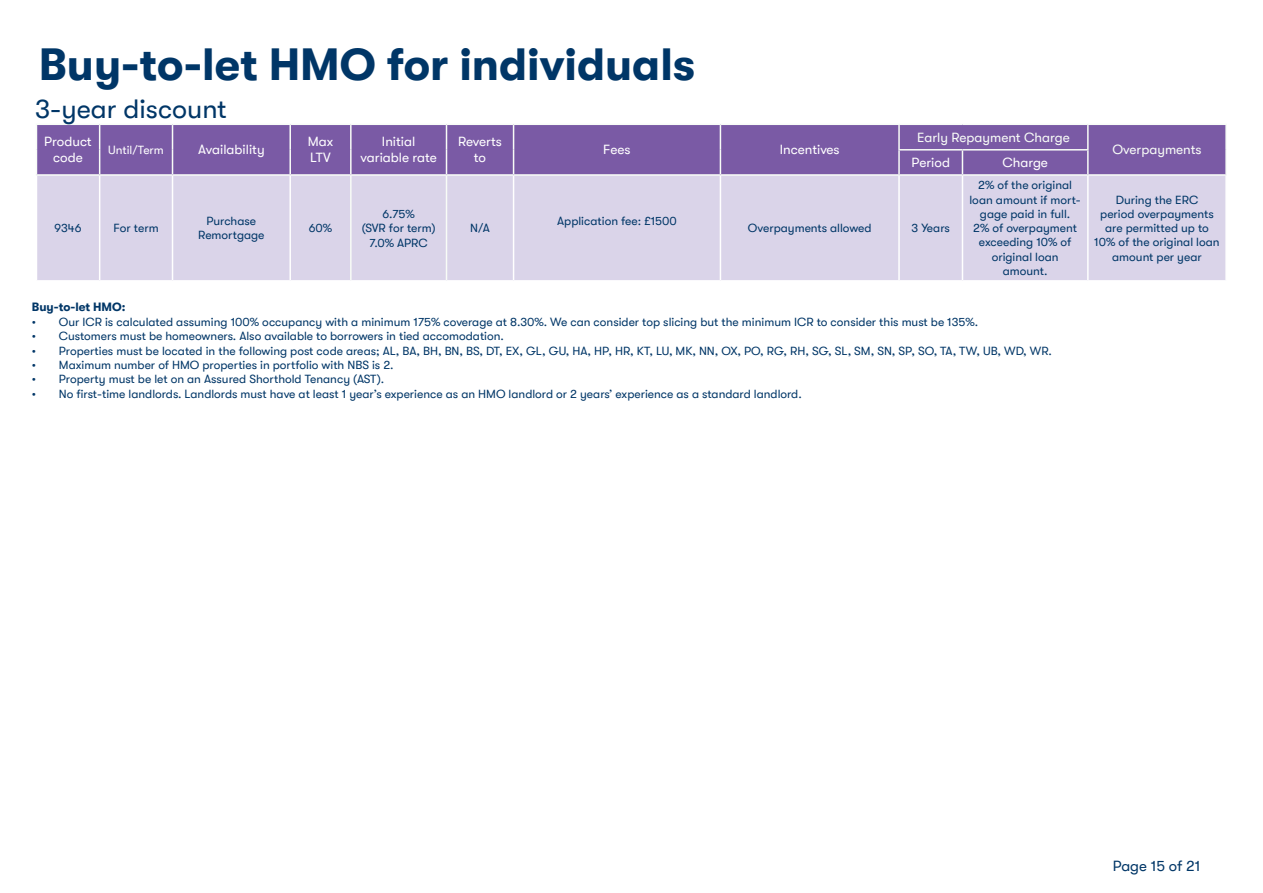
<style>
.page{position:relative;width:1263px;height:893px;background:#fff}
.page>*{position:absolute;margin:0;border:0;box-sizing:border-box;transform-origin:0 0}
.Main_Header{font:700 45px "GT Walsheim";color:#003667}
.Product_Header{font:27px "GT Walsheim";color:#003667}
.t1{font:15px "GT Walsheim";color:#003667}
.Table_header_text{font:13.5px/16.2px "GT Walsheim";color:#fff;text-align:center}
.Table_header_text-2{font:13.5px "GT Walsheim";color:#f8fcf7}
.Table_body_text{font:12px/14.2px "GT Walsheim";color:#003667;text-align:center}
.Table_body_text-2{font:700 12px "GT Walsheim";color:#003667}
.Table_header_text-3{font:12px "GT Walsheim";color:#fff}
</style>
<div class="page">
<div style="left:37px;top:125px;width:1188px;height:49px;background:#7a5aa5"></div>
<div style="left:37px;top:176px;width:1188px;height:104px;background:#dad4e9"></div>
<hr style="left:962px;top:176px;width:1px;height:104px;background:#fff">
<hr style="left:99px;top:176px;width:1px;height:104px;background:#fff">
<hr style="left:720px;top:176px;width:1px;height:104px;background:#fff">
<hr style="left:898px;top:176px;width:2px;height:104px;background:#fff">
<hr style="left:1087px;top:176px;width:2px;height:104px;background:#fff">
<hr style="left:513px;top:176px;width:1px;height:104px;background:#fff">
<hr style="left:290px;top:124px;width:61px;height:1px;background:#f8fcf7">
<hr style="left:290px;top:174px;width:61px;height:2px;background:#f8fcf7">
<hr style="left:446px;top:176px;width:1px;height:104px;background:#f8fcf7">
<hr style="left:351px;top:124px;width:95px;height:1px;background:#f8fcf7">
<hr style="left:350px;top:125px;width:2px;height:25px;background:#f8fcf7">
<hr style="left:350px;top:150px;width:2px;height:24px;background:#f8fcf7">
<hr style="left:351px;top:174px;width:95px;height:2px;background:#f8fcf7">
<hr style="left:446px;top:124px;width:68px;height:1px;background:#f8fcf7">
<hr style="left:514px;top:124px;width:206px;height:1px;background:#f8fcf7">
<hr style="left:720px;top:124px;width:179px;height:1px;background:#f8fcf7">
<svg style="left:446px;top:125px;width:1px;height:49px"></svg>
<svg style="left:513px;top:125px;width:1px;height:49px"></svg>
<svg style="left:720px;top:125px;width:1px;height:49px"></svg>
<hr style="left:446px;top:174px;width:68px;height:2px;background:#f8fcf7">
<hr style="left:514px;top:174px;width:206px;height:2px;background:#f8fcf7">
<hr style="left:720px;top:174px;width:179px;height:2px;background:#f8fcf7">
<hr style="left:898px;top:151px;width:2px;height:23px;background:#f8fcf7">
<svg style="left:962px;top:151px;width:1px;height:23px"></svg>
<hr style="left:899px;top:174px;width:63px;height:2px;background:#f8fcf7">
<hr style="left:962px;top:174px;width:126px;height:2px;background:#f8fcf7">
<hr style="left:899px;top:124px;width:63px;height:1px;background:#f8fcf7">
<hr style="left:898px;top:125px;width:2px;height:24px;background:#f8fcf7">
<hr style="left:962px;top:124px;width:126px;height:1px;background:#f8fcf7">
<hr style="left:898px;top:149px;width:64px;height:2px;background:#f8fcf7">
<hr style="left:962px;top:149px;width:127px;height:2px;background:#f8fcf7">
<hr style="left:1088px;top:124px;width:139px;height:1px;background:#f8fcf7">
<hr style="left:1087px;top:125px;width:2px;height:24px;background:#f8fcf7">
<hr style="left:1225px;top:125px;width:2px;height:25px;background:#f8fcf7">
<hr style="left:1087px;top:151px;width:2px;height:23px;background:#f8fcf7">
<hr style="left:1225px;top:150px;width:2px;height:24px;background:#f8fcf7">
<hr style="left:1088px;top:174px;width:139px;height:2px;background:#f8fcf7">
<hr style="left:36px;top:124px;width:64px;height:1px;background:#f8fcf7">
<hr style="left:100px;top:124px;width:72px;height:1px;background:#f8fcf7">
<hr style="left:172px;top:124px;width:118px;height:1px;background:#f8fcf7">
<hr style="left:289px;top:125px;width:2px;height:25px;background:#f8fcf7">
<svg style="left:99px;top:125px;width:1px;height:49px"></svg>
<svg style="left:172px;top:125px;width:1px;height:49px"></svg>
<hr style="left:289px;top:150px;width:2px;height:24px;background:#f8fcf7">
<hr style="left:36px;top:174px;width:64px;height:2px;background:#f8fcf7">
<hr style="left:100px;top:174px;width:72px;height:2px;background:#f8fcf7">
<hr style="left:172px;top:174px;width:118px;height:2px;background:#f8fcf7">
<hr style="left:289px;top:176px;width:2px;height:104px;background:#fff">
<hr style="left:350px;top:176px;width:2px;height:104px;background:#f8fcf7">
<hr style="left:172px;top:176px;width:1px;height:104px;background:#fff">
<p class="Main_Header" style="left:39px;top:39px;width:658px">Buy-to-let HMO for individuals</p>
<p class="Product_Header" style="left:35px;top:94px;width:193px">3-year discount</p>
<p class="Table_header_text" style="left:44px;top:134px;width:49px">Product code</p>
<p class="Table_header_text-3" style="left:108px;top:143px;width:57px">Until/Term</p>
<p class="Table_header_text" style="left:198px;top:142px;width:68px">Availability</p>
<p class="Table_header_text" style="left:308px;top:134px;width:27px;text-align:left">Max<br>LTV</p>
<p class="Table_header_text" style="left:382px;top:134px;width:35px">Initial</p>
<p class="Table_header_text" style="left:360px;top:150px;width:78px">variable rate</p>
<p class="Table_header_text" style="left:458px;top:134px;width:46px">Reverts to</p>
<p class="Table_header_text" style="left:603px;top:142px;width:29px">Fees</p>
<p class="Table_header_text" style="left:780px;top:142px;width:61px">Incentives</p>
<p class="Table_header_text-2" style="left:917px;top:130px;width:154px">Early Repayment Charge</p>
<p class="Table_header_text" style="left:911px;top:154px;width:40px">Period</p>
<p class="Table_header_text" style="left:1002px;top:154px;width:47px">Charge</p>
<p class="Table_body_text" style="left:54px;top:221px;width:29px">9346</p>
<p class="Table_body_text" style="left:113px;top:221px;width:47px">For term</p>
<p class="Table_body_text" style="left:207px;top:214px;width:51px">Purchase</p>
<p class="Table_body_text" style="left:198px;top:228px;width:68px">Remortgage</p>
<p class="Table_body_text" style="left:309px;top:221px;width:25px">60%</p>
<p class="Table_body_text" style="left:383px;top:207px;width:34px">6.75%</p>
<p class="Table_body_text" style="left:362px;top:221px;width:75px">(SVR for term)</p>
<p class="Table_body_text" style="left:370px;top:235px;width:60px">7.0% APRC</p>
<p class="Table_body_text" style="left:470px;top:221px;width:21px">N/A</p>
<p class="Table_body_text" style="left:557px;top:214px;width:121px">Application fee: £1500</p>
<p class="Table_body_text" style="left:748px;top:221px;width:125px">Overpayments allowed</p>
<p class="Table_body_text" style="left:911px;top:221px;width:40px">3 Years</p>
<p class="Table_body_text" style="left:969px;top:178px;width:113px">2% of the original loan amount if mort&shy;gage paid in full.</p>
<p class="Table_body_text" style="left:973px;top:221px;width:105px">2% of overpayment exceeding 10% of</p>
<p class="Table_body_text" style="left:992px;top:249px;width:69px">original loan amount.</p>
<p class="Table_body_text-2" style="left:32px;top:300px;width:95px">Buy-to-let HMO:</p>
<p class="Table_body_text" style="left:32px;top:315px;width:948px">• Our ICR is calculated assuming 100% occupancy with a minimum 175% coverage at 8.30%. We can consider top slicing but the minimum ICR to consider this must be 135%.</p>
<p class="Table_body_text" style="left:32px;top:329px;width:474px">• Customers must be homeowners. Also available to borrowers in tied accomodation.</p>
<p class="Table_body_text" style="left:32px;top:343px;width:1021px">• Properties must be located in the following post code areas; AL, BA, BH, BN, BS, DT, EX, GL, GU, HA, HP, HR, KT, LU, MK, NN, OX, PO, RG, RH, SG, SL, SM, SN, SP, SO, TA, TW, UB, WD, WR.</p>
<p class="Table_body_text" style="left:32px;top:358px;width:363px">• Maximum number of HMO properties in portfolio with NBS is 2.</p>
<p class="Table_body_text" style="left:32px;top:372px;width:354px">• Property must be let on an Assured Shorthold Tenancy (AST).</p>
<p class="Table_body_text" style="left:32px;top:387px;width:771px">• No first-time landlords. Landlords must have at least 1 year’s experience as an HMO landlord or 2 years’ experience as a standard landlord.</p>
<p class="Table_header_text-2" style="left:1112px;top:142px;width:91px">Overpayments</p>
<p class="Table_body_text" style="left:1116px;top:192px;width:84px">During the ERC</p>
<p class="Table_body_text" style="left:1094px;top:207px;width:127px">period overpayments are permitted up to<br>10% of the original loan amount per year</p>
<p class="t1" style="left:1113px;top:857px;width:89px">Page 15 of 21</p>
</div>
